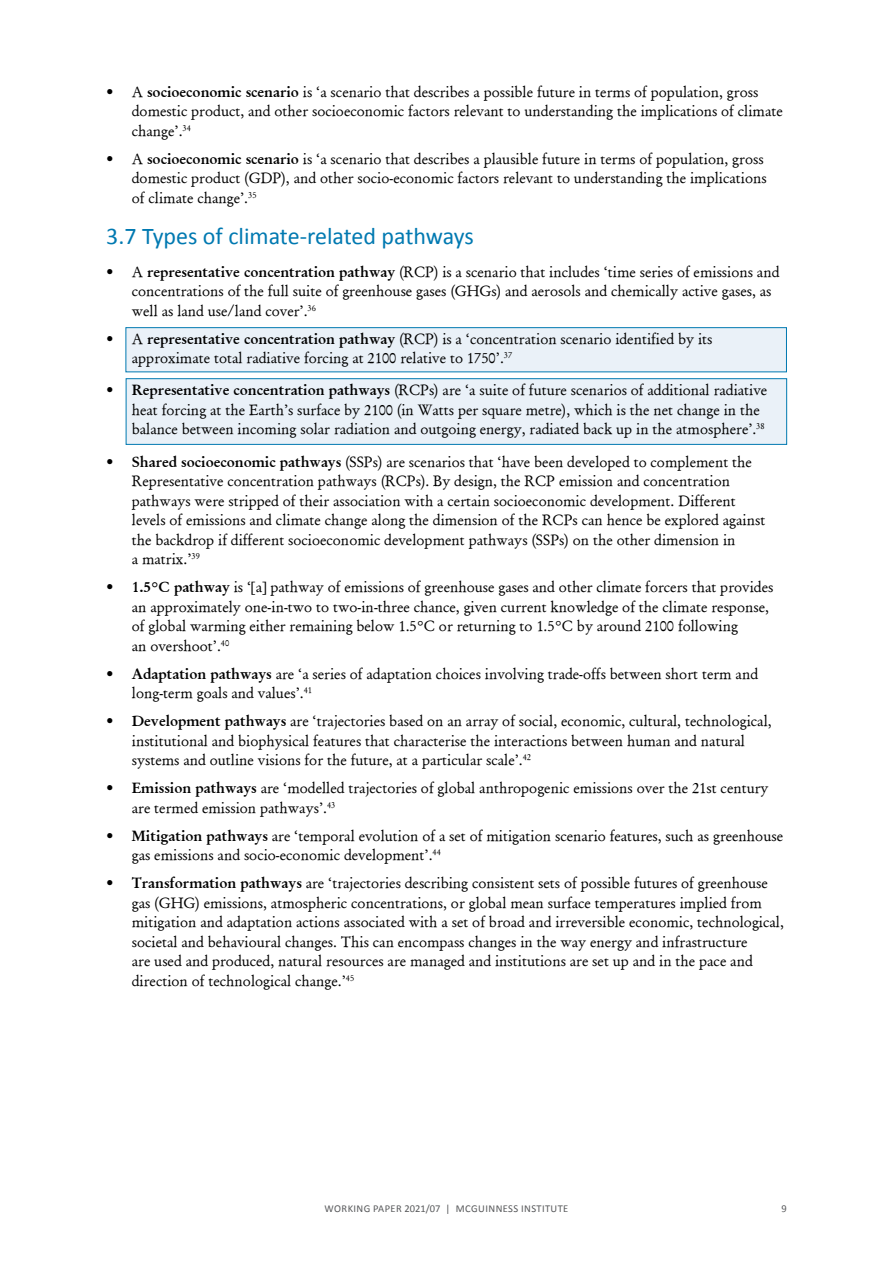
<style>
.page{position:relative;width:893px;height:1263px;background:#fff}
.page>*{position:absolute;margin:0;border:0;box-sizing:border-box;transform-origin:0 0}
.t1{font:24px "Calibri";color:#0079b1}
.t2{font:15px/19.5px "Garamond Macronby Paul Kennett";color:#000}
.t3{font:10.5px "Calibri";letter-spacing:.04em;color:#58595b}
.s1{font-family:"Garamond Macron Bold By Paul Kennett"}
</style>
<div class="page">
<div style="left:126px;top:327px;width:661px;height:45px;background:#eaf1f8;border:1px solid #0079b1"></div>
<div style="left:126px;top:378px;width:661px;height:67px;background:#eaf1f8;border:1px solid #0079b1"></div>
<p class="t2" style="left:132px;top:81px;width:652px;text-indent:-26px">¤ A <span class="s1">socioeconomic scenario</span> is ‘a scenario that describes a possible future in terms of population, gross domestic product, and other socioeconomic factors relevant to understanding the implications of climate change’.<sup>34</sup></p>
<p class="t2" style="left:132px;top:148px;width:636px;text-indent:-26px">¤ A <span class="s1">socioeconomic scenario</span> is ‘a scenario that describes a plausible future in terms of population, gross domestic product (GDP), and other socio-economic factors relevant to understanding the implications of climate change’.<sup>35</sup></p>
<h1 class="t1" style="left:106px;top:221px;width:369px">3.7 Types of climate-related pathways</h1>
<p class="t2" style="left:132px;top:261px;width:649px;text-indent:-26px">¤ A <span class="s1">representative concentration pathway</span> (RCP) is a scenario that includes ‘time series of emissions and concentrations of the full suite of greenhouse gases (GHGs) and aerosols and chemically active gases, as well as land use/land cover’.<sup>36</sup></p>
<p class="t2" style="left:132px;top:328px;width:582px;text-indent:-26px">¤ A <span class="s1">representative concentration pathway</span> (RCP) is a ‘concentration scenario identified by its approximate total radiative forcing at 2100 relative to 1750’.<sup>37</sup></p>
<p class="t2" style="left:132px;top:380px;width:637px;text-indent:-26px">¤ <span class="s1">Representative concentration pathways</span> (RCPs) are ‘a suite of future scenarios of additional radiative heat forcing at the Earth’s surface by 2100 (in Watts per square metre), which is the net change in the balance between incoming solar radiation and outgoing energy, radiated back up in the atmosphere’.<sup>38</sup></p>
<p class="t2" style="left:132px;top:451px;width:635px;text-indent:-26px">¤ <span class="s1">Shared socioeconomic pathways</span> (SSPs) are scenarios that ‘have been developed to complement the Representative concentration pathways (RCPs). By design, the RCP emission and concentration pathways were stripped of their association with a certain socioeconomic development. Different levels of emissions and climate change along the dimension of the RCPs can hence be explored against the backdrop if different socioeconomic development pathways (SSPs) on the other dimension in<br>a matrix.’<sup>39</sup></p>
<p class="t2" style="left:132px;top:577px;width:643px;text-indent:-26px">¤ <span class="s1">1.5°C pathway</span> is ‘[a] pathway of emissions of greenhouse gases and other climate forcers that provides an approximately one-in-two to two-in-three chance, given current knowledge of the climate response, of global warming either remaining below 1.5°C or returning to 1.5°C by around 2100 following<br>an overshoot’.<sup>40</sup></p>
<p class="t2" style="left:132px;top:663px;width:628px;text-indent:-26px">¤ <span class="s1">Adaptation pathways</span> are ‘a series of adaptation choices involving trade-offs between short term and long-term goals and values’.<sup>41</sup></p>
<p class="t2" style="left:132px;top:711px;width:641px;text-indent:-26px">¤ <span class="s1">Development pathways</span> are ‘trajectories based on an array of social, economic, cultural, technological, institutional and biophysical features that characterise the interactions between human and natural systems and outline visions for the future, at a particular scale’.<sup>42</sup></p>
<p class="t2" style="left:132px;top:778px;width:638px;text-indent:-26px">¤ <span class="s1">Emission pathways</span> are ‘modelled trajectories of global anthropogenic emissions over the 21st century are termed emission pathways’.<sup>43</sup></p>
<p class="t2" style="left:132px;top:825px;width:653px;text-indent:-26px">¤ <span class="s1">Mitigation pathways</span> are ‘temporal evolution of a set of mitigation scenario features, such as greenhouse gas emissions and socio-economic development’.<sup>44</sup></p>
<p class="t2" style="left:132px;top:873px;width:654px;text-indent:-26px">¤ <span class="s1">Transformation pathways</span> are ‘trajectories describing consistent sets of possible futures of greenhouse gas (GHG) emissions, atmospheric concentrations, or global mean surface temperatures implied from mitigation and adaptation actions associated with a set of broad and irreversible economic, technological, societal and behavioural changes. This can encompass changes in the way energy and infrastructure<br>are used and produced, natural resources are managed and institutions are set up and in the pace and direction of technological change.’<sup>45</sup></p>
<p class="t3" style="left:325px;top:1202px;width:245px">WORKING PAPER 2021/07 | MCGUINNESS INSTITUTE</p>
<p class="t3" style="left:781px;top:1201px;width:7px">9</p>
</div>
